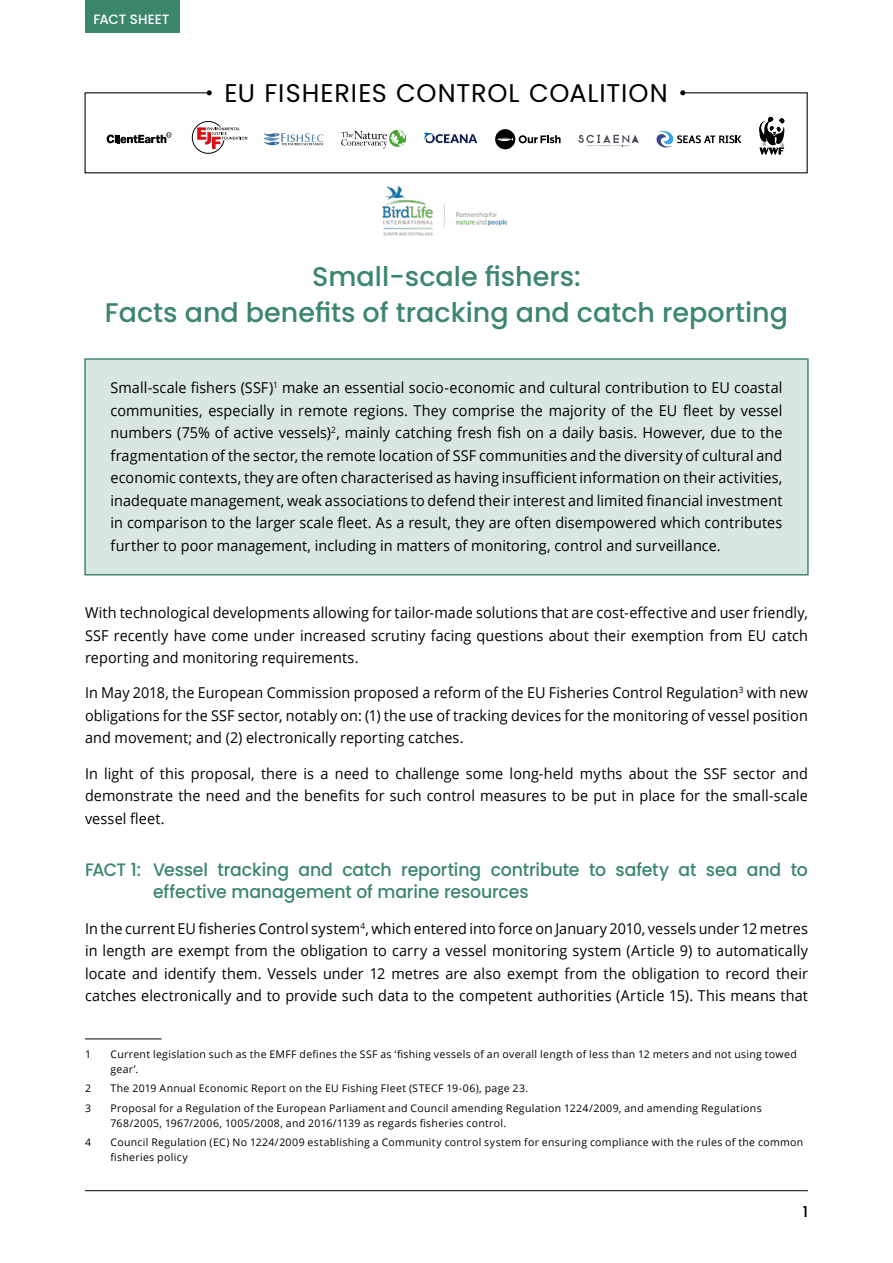
<style>
.page{position:relative;width:893px;height:1263px;background:#fff}
.page>*{position:absolute;margin:0;border:0;box-sizing:border-box;transform-origin:0 0}
.t1{font:500 27px/36px "Poppins";color:#3b876a;text-align:center}
.t2{font:25.5px "Poppins";letter-spacing:.03em;color:#000}
.t3{font:500 18px/22.5px "Poppins";letter-spacing:-.005em;color:#3b876a;scale:.96 1}
.t4{font:15px/22.5px "Open Sans";letter-spacing:.005em;color:#000;text-align:justify;scale:.96 1}
.t5{font:500 15px "Poppins";color:#000}
.t6{font:500 13.5px "Poppins";color:#fff}
.t7{font:10.5px/15px "Open Sans";letter-spacing:.03em;color:#000}
</style>
<div class="page">
<svg style="left:84px;top:92px;width:724px;height:82px"></svg>
<svg style="left:207px;top:90px;width:5px;height:5px"></svg>
<svg style="left:680px;top:90px;width:5px;height:5px"></svg>
<hr style="left:85px;top:1190px;width:723px;height:1px;background:#000">
<div style="left:85px;top:0;width:94px;height:32px;background:#3b876a"></div>
<div style="left:84px;top:358px;width:725px;height:217px;background:#d8e7e1;border:1px solid #3d886a"></div>
<hr style="left:85px;top:1039px;width:77px;height:1px;background:#000">
<img style="left:383px;top:186px;width:124px;height:49px">
<p class="t6" style="left:93px;top:12px;width:78px">FACT SHEET</p>
<h2 class="t2" style="left:224px;top:78px;width:445px">EU FISHERIES CONTROL COALITION</h2>
<h1 class="t1" style="left:105px;top:259px;width:685px">Small-scale fishers:<br>Facts and benefits of tracking and catch reporting</h1>
<p class="t4" style="left:111px;top:376px;width:701px">Small-scale fishers (SSF)<sup>1</sup> make an essential socio-economic and cultural contribution to EU coastal communities, especially in remote regions. They comprise the majority of the EU fleet by vessel numbers (75% of active vessels)<sup>2</sup>, mainly catching fresh fish on a daily basis. However, due to the fragmentation of the sector, the remote location of SSF communities and the diversity of cultural and economic contexts, they are often characterised as having insufficient information on their activities, inadequate management, weak associations to defend their interest and limited financial investment in comparison to the larger scale fleet. As a result, they are often disempowered which contributes further to poor management, including in matters of monitoring, control and surveillance.</p>
<p class="t4" style="left:85px;top:601px;width:754px">With technological developments allowing for tailor-made solutions that are cost-effective and user friendly, SSF recently have come under increased scrutiny facing questions about their exemption from EU catch reporting and monitoring requirements.</p>
<p class="t4" style="left:85px;top:681px;width:754px">In May 2018, the European Commission proposed a reform of the EU Fisheries Control Regulation<sup>3</sup> with new obligations for the SSF sector, notably on: (1) the use of tracking devices for the monitoring of vessel position and movement; and (2) electronically reporting catches.</p>
<p class="t4" style="left:85px;top:761px;width:754px">In light of this proposal, there is a need to challenge some long-held myths about the SSF sector and demonstrate the need and the benefits for such control measures to be put in place for the small-scale vessel fleet.</p>
<p class="t3" style="left:153px;top:858px;width:684px;text-indent:-68px">FACT 1: Vessel tracking and catch reporting contribute to safety at sea and to effective management of marine resources</p>
<p class="t4" style="left:85px;top:916px;width:754px">In the current EU fisheries Control system<sup>4</sup>, which entered into force on January 2010, vessels under 12 metres in length are exempt from the obligation to carry a vessel monitoring system (Article 9) to automatically locate and identify them. Vessels under 12 metres are also exempt from the obligation to record their catches electronically and to provide such data to the competent authorities (Article 15). This means that</p>
<p class="t7" style="left:85px;top:1046px;width:8px">1</p>
<p class="t7" style="left:111px;top:1046px;width:688px">Current legislation such as the EMFF defines the SSF as ‘fishing vessels of an overall length of less than 12 meters and not using towed gear’.</p>
<p class="t7" style="left:85px;top:1081px;width:8px">2</p>
<p class="t7" style="left:111px;top:1081px;width:419px">The 2019 Annual Economic Report on the EU Fishing Fleet (STECF 19-06), page 23.</p>
<p class="t7" style="left:85px;top:1100px;width:8px">3</p>
<p class="t7" style="left:111px;top:1100px;width:653px">Proposal for a Regulation of the European Parliament and Council amending Regulation 1224/2009, and amending Regulations<br>768/2005, 1967/2006, 1005/2008, and 2016/1139 as regards fisheries control.</p>
<p class="t7" style="left:85px;top:1134px;width:8px">4</p>
<p class="t7" style="left:111px;top:1134px;width:694px">Council Regulation (EC) No 1224/2009 establishing a Community control system for ensuring compliance with the rules of the common fisheries policy</p>
<p class="t5" style="left:803px;top:1203px;width:7px">1</p>
</div>
